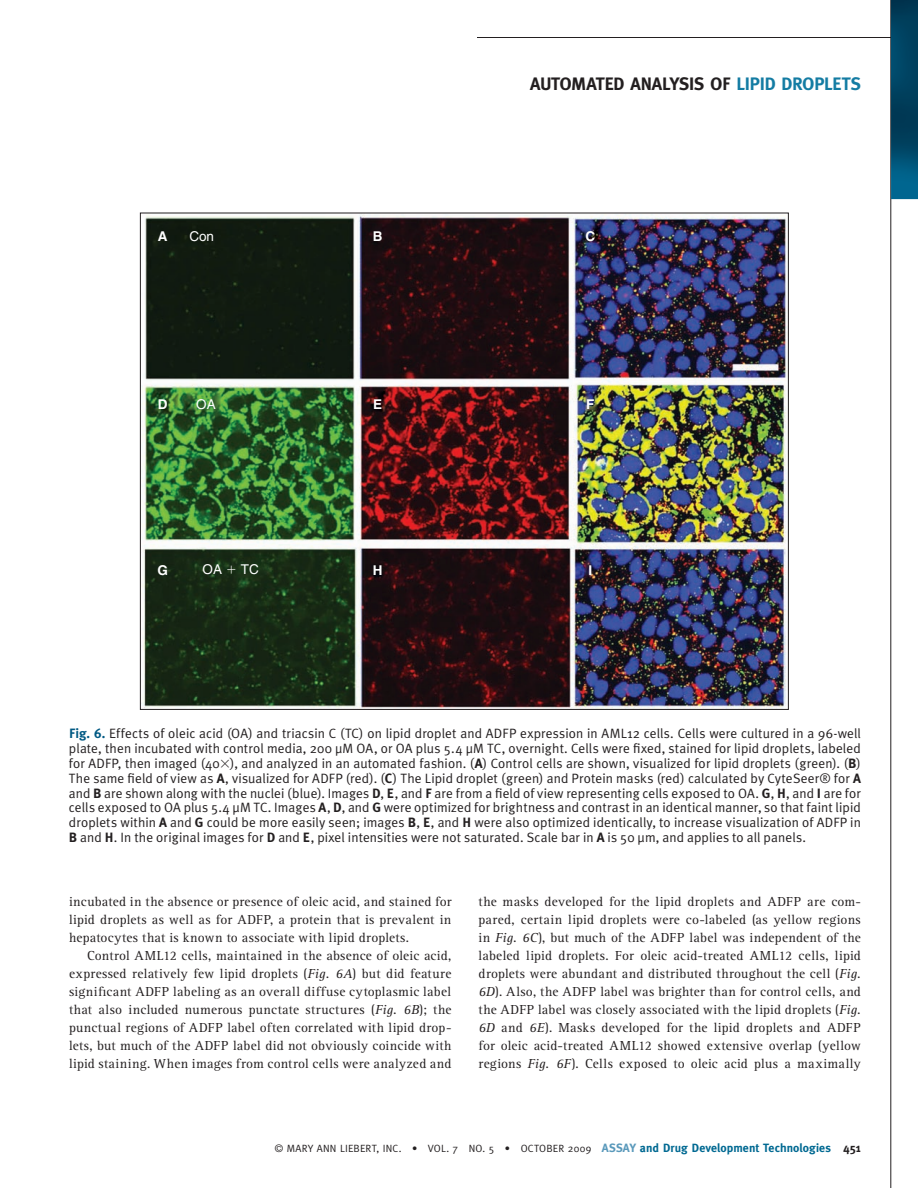
<style>
.page{position:relative;width:918px;height:1188px;background:#fff}
.page>*{position:absolute;margin:0;border:0;box-sizing:border-box;transform-origin:0 0}
.t1{font:700 18px "Meta";letter-spacing:-.01em;color:#231f20}
.t2{font:13.5px/18px "Rotis Serif Std";letter-spacing:.02em;color:#231f20;text-align:justify}
.t3{font:13.5px/15px "Meta Plus Normal";letter-spacing:.01em;color:#231f20;text-align:justify}
.t4{font:700 13.5px "Helvetica LT Std";color:#fff}
.t5{font:13.5px "Helvetica LT Std";color:#fff}
.t6{font:10.5px "Meta";letter-spacing:.02em;color:#231f20}
.s1{color:#147ca3}
.s2{font-family:"Meta Plus";font-weight:700;color:#005983}
.s3{font-family:"Meta Plus";font-weight:700}
.s4{font-style:italic}
.s5{font-weight:700;font-size:12px;color:#5a99bb}
.s6{font-weight:700;font-size:12px;color:#006992}
.s7{font-weight:700;font-size:12px}
</style>
<div class="page">
<hr style="left:477px;top:37px;width:441px;height:1px;background:#231f20">
<hr style="left:891px;top:0;width:1px;height:1188px;background:#231f20">
<img style="left:891px;top:0;width:27px;height:199px">
<img style="left:142px;top:215px;width:645px;height:493px">
<svg style="left:227px;top:566px;width:8px;height:8px"></svg>
<h1 class="t1" style="left:530px;top:77px;width:332px">AUTOMATED ANALYSIS OF <span class="s1">LIPID DROPLETS</span></h1>
<p class="t4" style="left:158px;top:229px;width:11px">A</p>
<p class="t4" style="left:373px;top:229px;width:11px">B</p>
<p class="t4" style="left:585px;top:229px;width:11px">C</p>
<p class="t5" style="left:189px;top:231px;width:26px">Con</p>
<p class="t4" style="left:158px;top:396px;width:11px">D</p>
<p class="t5" style="left:196px;top:399px;width:21px">OA</p>
<p class="t4" style="left:373px;top:396px;width:11px">E</p>
<p class="t4" style="left:586px;top:396px;width:10px">F</p>
<p class="t5" style="left:203px;top:564px;width:21px">OA</p>
<p class="t5" style="left:241px;top:564px;width:19px">TC</p>
<p class="t4" style="left:158px;top:562px;width:12px">G</p>
<p class="t4" style="left:373px;top:562px;width:11px">H</p>
<p class="t4" style="left:588px;top:562px;width:5px">I</p>
<p class="t3" style="left:69px;top:726px;width:794px"><span class="s2">Fig. 6.</span> Effects of oleic acid (OA) and triacsin C (TC) on lipid droplet and ADFP expression in AML12 cells. Cells were cultured in a 96-well plate, then incubated with control media, 200 μM OA, or OA plus 5.4 μM TC, overnight. Cells were fixed, stained for lipid droplets, labeled for ADFP, then imaged (40 ), and analyzed in an automated fashion. (<span class="s3">A</span>) Control cells are shown, visualized for lipid droplets (green). (<span class="s3">B</span>)<br>The same field of view as <span class="s3">A</span>, visualized for ADFP (red). (<span class="s3">C</span>) The Lipid droplet (green) and Protein masks (red) calculated by CyteSeer® for <span class="s3">A </span>and <span class="s3">B</span> are shown along with the nuclei (blue). Images <span class="s3">D</span>, <span class="s3">E</span>, and <span class="s3">F</span> are from a field of view representing cells exposed to OA. <span class="s3">G</span>, <span class="s3">H</span>, and <span class="s3">I</span> are for cells exposed to OA plus 5.4 μM TC. Images <span class="s3">A</span>, <span class="s3">D</span>, and <span class="s3">G</span> were optimized for brightness and contrast in an identical manner, so that faint lipid droplets within <span class="s3">A</span> and <span class="s3">G</span> could be more easily seen; images <span class="s3">B</span>, <span class="s3">E</span>, and <span class="s3">H</span> were also optimized identically, to increase visualization of ADFP in <span class="s3">B</span> and <span class="s3">H</span>. In the original images for <span class="s3">D</span> and <span class="s3">E</span>, pixel intensities were not saturated. Scale bar in <span class="s3">A</span> is 50 μm, and applies to all panels.</p>
<p class="t2" style="left:69px;top:893px;width:384px">incubated in the absence or presence of oleic acid, and stained for lipid droplets as well as for ADFP, a protein that is prevalent in hepatocytes that is known to associate with lipid droplets.</p>
<p class="t2" style="left:69px;top:947px;width:384px;text-indent:18px">Control AML12 cells, maintained in the absence of oleic acid, expressed relatively few lipid droplets (<span class="s4">Fig. 6A</span>) but did feature significant ADFP labeling as an overall diffuse cytoplasmic label that also included numerous punctate structures (<span class="s4">Fig. 6B</span>); the punctual regions of ADFP label often correlated with lipid drop&shy;lets, but much of the ADFP label did not obviously coincide with lipid staining. When images from control cells were analyzed and</p>
<p class="t2" style="left:478px;top:893px;width:384px">the masks developed for the lipid droplets and ADFP are com&shy;pared, certain lipid droplets were co-labeled (as yellow regions in <span class="s4">Fig. 6C</span>), but much of the ADFP label was independent of the labeled lipid droplets. For oleic acid-treated AML12 cells, lipid droplets were abundant and distributed throughout the cell (<span class="s4">Fig.<br>6D</span>). Also, the ADFP label was brighter than for control cells, and the ADFP label was closely associated with the lipid droplets (<span class="s4">Fig.<br>6D</span> and <span class="s4">6E</span>). Masks developed for the lipid droplets and ADFP for oleic acid-treated AML12 showed extensive overlap (yellow regions <span class="s4">Fig. 6F</span>). Cells exposed to oleic acid plus a maximally</p>
<p class="t6" style="left:275px;top:1144px;width:588px">© MARY ANN LIEBERT, INC. • VOL. 7 NO. 5 • OCTOBER 2009 <span class="s5">ASSAY</span> <span class="s6">and Drug Development Technologies</span> <span class="s7">451</span></p>
</div>
